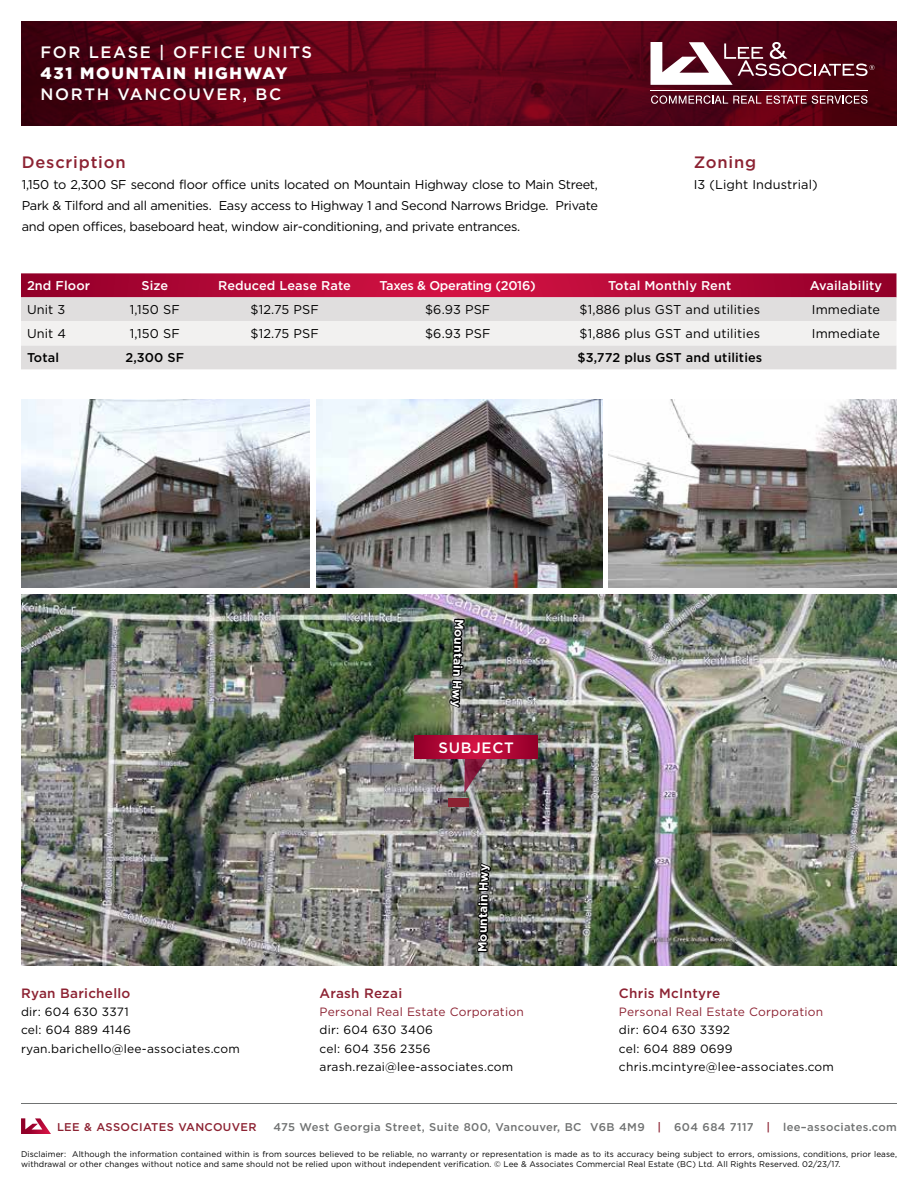
<style>
.page{position:relative;width:918px;height:1188px;background:#fff}
.page>*{position:absolute;margin:0;border:0;box-sizing:border-box;transform-origin:0 0}
.t1{font:500 16.5px "Gotham";letter-spacing:.1em;color:#fff}
.t2{font:900 16.5px "Gotham";letter-spacing:.1em;color:#fff}
.t3{font:500 16.5px "Gotham";letter-spacing:.05em;color:#8c2232}
.t4{font:500 15px "Gotham";letter-spacing:.05em;color:#fff}
.t5{font:500 13.5px "Gotham";letter-spacing:.02em;color:#8c2232}
.t6{font:12.75px/21px "Gotham";letter-spacing:.01em;color:#000;text-align:justify}
.t7{font:500 12.75px "Gotham";letter-spacing:.01em;color:#fff}
.t8{font:500 12.75px "Gotham";letter-spacing:.01em;color:#000}
.t9{font:500 12.75px "Gotham";letter-spacing:-.02em;color:#fff}
.t10{font:12px/18.3px "Gotham";letter-spacing:.02em;color:#000}
.t11{font:12px "Gotham";letter-spacing:.02em;color:#8c2232}
.t12{font:700 12px "Gotham";color:#fff}
.t13{font:500 11.25px "Gotham";letter-spacing:.03em;color:#707272}
.t14{font:500 11.25px "Gotham";letter-spacing:.03em;color:#8c2232}
.t15{font:8.25px/10.5px "Gotham";letter-spacing:.01em;color:#000}
.s1{color:#8c2232}
</style>
<div class="page">
<img style="left:21px;top:594px;width:875px;height:372px">
<svg style="left:464px;top:758px;width:24px;height:35px"></svg>
<svg style="left:415px;top:735px;width:122px;height:23px;background:#b20836"></svg>
<img style="left:21px;top:399px;width:289px;height:189px">
<img style="left:316px;top:399px;width:286px;height:189px">
<img style="left:608px;top:399px;width:289px;height:189px">
<svg style="left:474px;top:861px;width:19px;height:92px;background:#40413d"></svg>
<svg style="left:447px;top:617px;width:21px;height:93px;background:#484e45"></svg>
<svg style="left:21px;top:21px;width:876px;height:105px;background:#5c0316"></svg>
<hr style="left:650px;top:90px;width:218px;height:1px;background:#fff">
<svg style="left:651px;top:95px;width:217px;height:9px;background:#874f5b"></svg>
<svg style="left:651px;top:42px;width:224px;height:43px"></svg>
<hr style="left:21px;top:1104px;width:876px;height:1px;background:#707272">
<svg style="left:21px;top:1118px;width:30px;height:16px"></svg>
<svg style="left:21px;top:273px;width:876px;height:24px;background:#b40c39"></svg>
<div style="left:21px;top:297px;width:876px;height:72px;background:#e0dede"></div>
<div style="left:21px;top:321px;width:876px;height:24px;background:#f2f1f0"></div>
<div style="left:448px;top:798px;width:22px;height:8px;background:#8c2232"></div>
<p class="t1" style="left:40px;top:42px;width:193px">FOR LEASE | Office</p>
<p class="t1" style="left:254px;top:42px;width:58px">Units</p>
<p class="t2" style="left:40px;top:62px;width:111px">431 MOUNTAI</p>
<p class="t2" style="left:173px;top:62px;width:116px">N HIGHWAY</p>
<p class="t1" style="left:40px;top:84px;width:15px">Nor</p>
<p class="t1" style="left:84px;top:84px;width:198px">th VANCOUVER, BC</p>
<p class="t3" style="left:22px;top:151px;width:105px">Description</p>
<p class="t6" style="left:22px;top:174px;width:578px">1,150 to 2,300 SF second floor office units located on Mountain Highway close to Main Street, Park &amp; Tilford and all amenities. Easy access to Highway 1 and Second Narrows Bridge. Private and open offices, baseboard heat, window air-conditioning, and private entrances.</p>
<p class="t3" style="left:694px;top:151px;width:64px">Zoning</p>
<p class="t6" style="left:694px;top:174px;width:126px">I3 (Light Industrial)</p>
<p class="t7" style="left:27px;top:278px;width:65px">2nd Floor</p>
<p class="t7" style="left:141px;top:278px;width:28px">Size</p>
<p class="t7" style="left:218px;top:278px;width:134px">Reduced Lease Rate</p>
<p class="t9" style="left:380px;top:278px;width:158px">Taxes &amp; Operating (2016)</p>
<p class="t7" style="left:608px;top:278px;width:125px">Total Monthly Rent</p>
<p class="t7" style="left:810px;top:278px;width:74px">Availability</p>
<p class="t6" style="left:27px;top:299px;width:40px">Unit 3</p>
<p class="t6" style="left:130px;top:299px;width:51px">1,150 SF</p>
<p class="t6" style="left:250px;top:299px;width:70px">$12.75 PSF</p>
<p class="t6" style="left:425px;top:299px;width:67px">$6.93 PSF</p>
<p class="t6" style="left:580px;top:299px;width:182px">$1,886 plus GST and utilities</p>
<p class="t6" style="left:812px;top:299px;width:70px">Immediate</p>
<p class="t6" style="left:27px;top:323px;width:41px">Unit 4</p>
<p class="t6" style="left:130px;top:323px;width:51px">1,150 SF</p>
<p class="t6" style="left:250px;top:323px;width:70px">$12.75 PSF</p>
<p class="t6" style="left:425px;top:323px;width:67px">$6.93 PSF</p>
<p class="t6" style="left:580px;top:323px;width:182px">$1,886 plus GST and utilities</p>
<p class="t6" style="left:812px;top:323px;width:70px">Immediate</p>
<p class="t8" style="left:27px;top:350px;width:34px">Total</p>
<p class="t8" style="left:125px;top:350px;width:60px">2,300 SF</p>
<p class="t8" style="left:577px;top:350px;width:186px">$3,772 plus GST and utilities</p>
<p class="t12" style="left:468px;top:619px;width:89px;rotate:92deg">Mountain Hwy</p>
<p class="t4" style="left:438px;top:737px;width:76px">SUBJECT</p>
<p class="t5" style="left:21px;top:984px;width:111px">Ryan Barichello</p>
<p class="t10" style="left:21px;top:1002px;width:220px">dir: 604 630 3371<br>cel: 604 889 4146 ryan.barichello@lee-associates.com</p>
<p class="t12" style="left:474px;top:952px;width:89px;rotate:-89deg">Mountain Hwy</p>
<p class="t5" style="left:320px;top:984px;width:84px">Arash Rezai</p>
<p class="t11" style="left:320px;top:1004px;width:206px">Personal Real Estate Corporation</p>
<p class="t10" style="left:320px;top:1021px;width:195px">dir: 604 630 3406<br>cel: 604 356 2356 arash.rezai@lee-associates.com</p>
<p class="t5" style="left:619px;top:984px;width:103px">Chris McI ntyre</p>
<p class="t11" style="left:619px;top:1004px;width:206px">Personal Real Estate Corporation</p>
<p class="t10" style="left:619px;top:1021px;width:217px">dir: 604 630 3392<br>cel: 604 889 0699 chris.mcintyre@lee-associates.com</p>
<p class="t14" style="left:57px;top:1120px;width:58px">Lee &amp; Assoc</p>
<p class="t14" style="left:139px;top:1120px;width:75px">iates Vancouver</p>
<p class="t13" style="left:274px;top:1120px;width:625px">475 West Georgia Street, Suite 800, Vancouver, BC V6B 4M9 <span class="s1">|</span> 604 684 7117 <span class="s1">|</span> lee–associates.com</p>
<p class="t15" style="left:21px;top:1148px;width:878px">Disclaimer: Although the information contained within is from sources believed to be reliable, no warranty or representation is made as to its accuracy being subject to errors, omissions, conditions, prior lease, withdrawal or other changes without notice and same should not be relied upon without independent verification. © Lee &amp; Associates Commercial Real Estate (BC) Ltd. All Rights Reserved. 02/23/17.</p>
</div>
